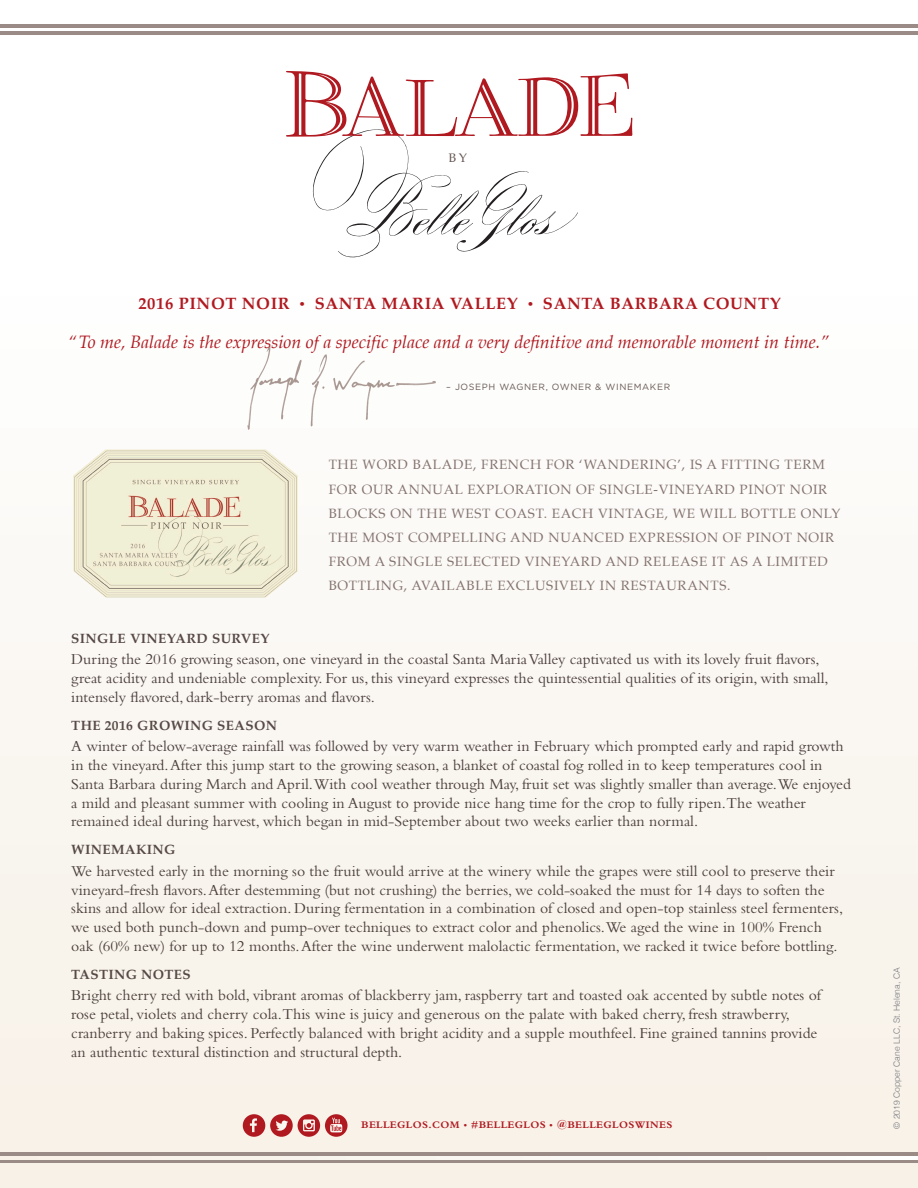
<style>
.page{position:relative;width:918px;height:1188px;background:#fff}
.page>*{position:absolute;margin:0;border:0;box-sizing:border-box;transform-origin:0 0}
.t1{font:italic 18px "Palatino";color:#b01920}
.t2{font:700 16.5px "Palatino";letter-spacing:.04em;color:#b01920}
.t3{font:15.75px/18.8px "Bembo";color:#4b3e3b}
.t4{font:13.5px/24px "Palatino";letter-spacing:.05em;color:#84736e}
.t5{font:700 13.5px "Palatino";letter-spacing:.03em;color:#574946}
.t6{font:12.3px "Palatino";color:#625450}
.t7{font:700 10.5px "Bembo";letter-spacing:.04em;color:#b01920}
.t8{font:9px "Gotham";letter-spacing:.07em;color:#685955}
.t9{font:300 8.55px "Helvetica";color:#76787b}
.s1{font-size:13.5px}
.s2{font-size:9px}
</style>
<div class="page">
<div style="left:0;top:277px;width:918px;height:911px;background:#faf7f2"></div>
<img style="left:73px;top:449px;width:225px;height:149px">
<svg style="left:286px;top:71px;width:347px;height:187px"></svg>
<img style="left:247px;top:345px;width:189px;height:85px">
<div style="left:0;top:24px;width:918px;height:11px;background:#9a8b86"></div>
<hr style="left:0;top:28px;width:918px;height:3px;background:#fff">
<svg style="left:0;top:1153px;width:918px;height:10px;fill:#9a8b86"></svg>
<hr style="left:0;top:1157px;width:918px;height:2px;background:#faf7f2">
<div style="left:270px;top:1114px;width:23px;height:23px;background:#b01920;border-radius:50%"></div>
<div style="left:298px;top:1114px;width:22px;height:23px;background:#b01920;border-radius:50%"></div>
<div style="left:243px;top:1114px;width:22px;height:23px;background:#b01920;border-radius:50%"></div>
<svg style="left:325px;top:1114px;width:23px;height:23px"></svg>
<svg style="left:330px;top:1118px;width:12px;height:14px"></svg>
<svg style="left:303px;top:1119px;width:12px;height:12px"></svg>
<svg style="left:250px;top:1118px;width:7px;height:14px"></svg>
<svg style="left:276px;top:1121px;width:12px;height:10px"></svg>
<p class="t6" style="left:449px;top:147px;width:20px">BY</p>
<p class="t2" style="left:138px;top:289px;width:644px">2016 PINOT NOIR <span class="s1">•</span> SANTA MARIA VALLEY <span class="s1">•</span> SANTA BARBARA COUNTY</p>
<p class="t1" style="left:68px;top:327px;width:763px">“ To me, Balade is the expression of a specific place and a very definitive and memorable moment in time.”</p>
<p class="t8" style="left:446px;top:382px;width:225px">– JOSEPH WAGNER, OWNER &amp; WINEMAKER</p>
<p class="t4" style="left:329px;top:453px;width:513px">THE WORD BALADE, FRENCH FOR ‘WANDERING’, IS A FITTING TERM FOR OUR ANNUAL EXPLORATION OF SINGLE-VINEYARD PINOT NOIR BLOCKS ON THE WEST COAST. EACH VINTAGE, WE WILL BOTTLE ONLY THE MOST COMPELLING AND NUANCED EXPRESSION OF PINOT NOIR FROM A SINGLE SELECTED VINEYARD AND RELEASE IT AS A LIMITED BOTTLING, AVAILABLE EXCLUSIVELY IN RESTAURANTS.</p>
<p class="t5" style="left:71px;top:627px;width:200px">SINGLE VINEYARD SURVEY</p>
<p class="t3" style="left:71px;top:650px;width:759px">During the 2016 growing season, one vineyard in the coastal Santa Maria Valley captivated us with its lovely fruit flavors, great acidity and undeniable complexity. For us, this vineyard expresses the quintessential qualities of its origin, with small, intensely flavored, dark-berry aromas and flavors.</p>
<p class="t5" style="left:71px;top:714px;width:207px">THE 2016 GROWING SEASON</p>
<p class="t3" style="left:71px;top:737px;width:781px">A winter of below-average rainfall was followed by very warm weather in February which prompted early and rapid growth in the vineyard. After this jump start to the growing season, a blanket of coastal fog rolled in to keep temperatures cool in Santa Barbara during March and April.With cool weather through May, fruit set was slightly smaller than average.We enjoyed a mild and pleasant summer with cooling in August to provide nice hang time for the crop to fully ripen.The weather remained ideal during harvest, which began in mid-September about two weeks earlier than normal.</p>
<p class="t5" style="left:71px;top:838px;width:106px">WINEMAKING</p>
<p class="t3" style="left:71px;top:861px;width:773px">We harvested early in the morning so the fruit would arrive at the winery while the grapes were still cool to preserve their vineyard-fresh flavors. After destemming (but not crushing) the berries, we cold-soaked the must for 14 days to soften the skins and allow for ideal extraction. During fermentation in a combination of closed and open-top stainless steel fermenters, we used both punch-down and pump-over techniques to extract color and phenolics.We aged the wine in 100% French oak (60% new) for up to 12 months. After the wine underwent malolactic fermentation, we racked it twice before bottling.</p>
<p class="t5" style="left:71px;top:963px;width:121px">TASTING NOTES</p>
<p class="t3" style="left:71px;top:986px;width:751px">Bright cherry red with bold, vibrant aromas of blackberry jam, raspberry tart and toasted oak accented by subtle notes of rose petal, violets and cherry cola.This wine is juicy and generous on the palate with baked cherry, fresh strawberry, cranberry and baking spices. Perfectly balanced with bright acidity and a supple mouthfeel. Fine grained tannins provide an authentic textural distinction and structural depth.</p>
<p class="t7" style="left:361px;top:1119px;width:313px">BELLEGLOS.COM <span class="s2">•</span> #BELLEGLOS <span class="s2">•</span> @BELLEGLOSWINES</p>
<p class="t9" style="left:890px;top:1129px;width:163px;rotate:-90deg">© 2019 Copper Cane LLC, St. Helena, CA</p>
</div>
